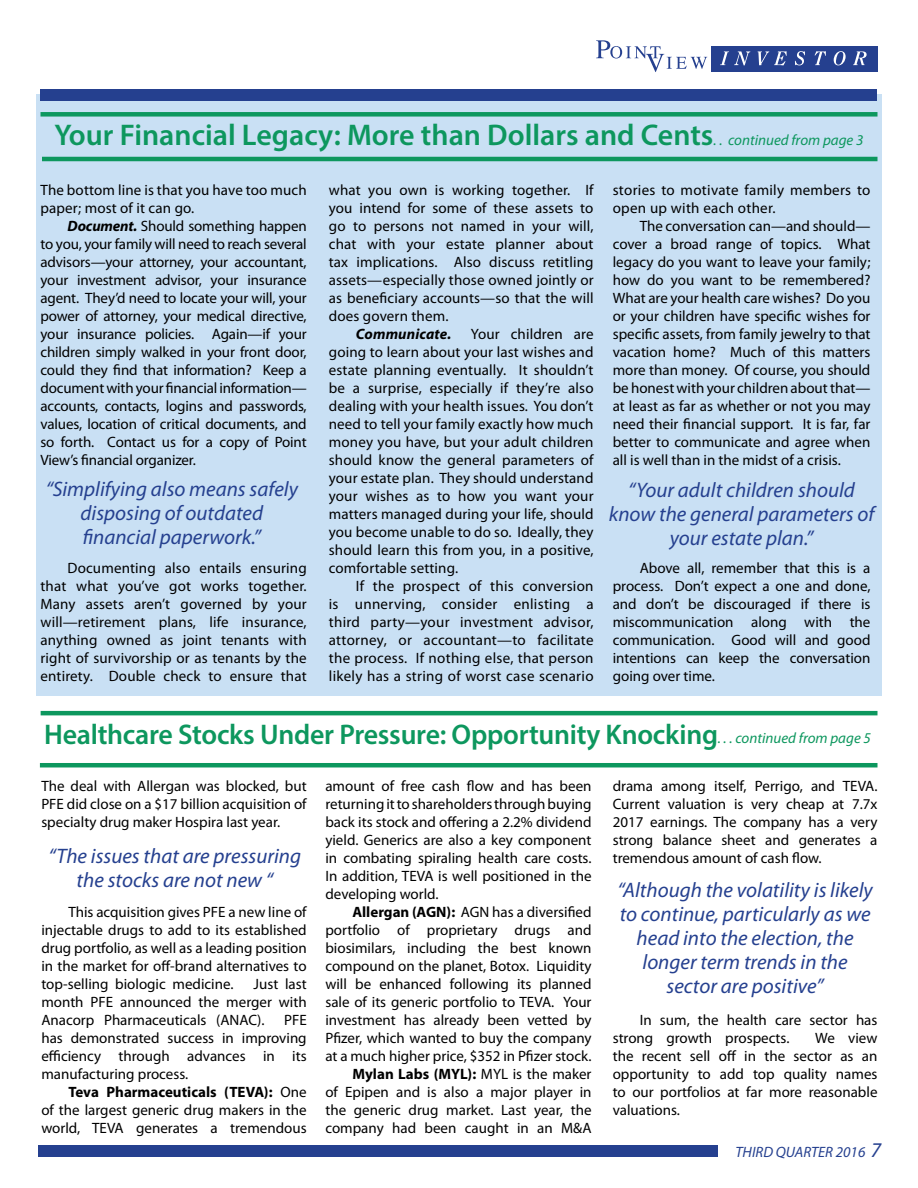
<style>
.page{position:relative;width:918px;height:1188px;background:#fff}
.page>*{position:absolute;margin:0;border:0;box-sizing:border-box;transform-origin:0 0}
.t1{font:600 30px "Myriad Pro";color:#0d975e}
.t2{font:600 28.5px "Myriad Pro";letter-spacing:-.01em;color:#0d975e}
.t3{font:italic 21px/24px "Myriad Pro";color:#25408f;text-align:center}
.t4{font:15px/18px "Myriad Pro";color:#000;text-align:justify}
.t5{font:15px/18px "Myriad Pro";letter-spacing:.02em;color:#000}
.t6{font:italic 15px "Myriad Pro";color:#25408f}
.t7{font:italic 700 15px "Myriad Pro";letter-spacing:.01em;color:#000}
.s1{font-weight:400;font-style:italic;font-size:15px}
.s2{font-weight:700;font-style:italic}
.s3{font-weight:700}
.s4{font-size:21px}
</style>
<div class="page">
<div style="left:36px;top:94px;width:846px;height:602px;background:#c9e0f4"></div>
<div style="left:38px;top:1145px;width:679px;height:12px;background:#25408f"></div>
<div style="left:40px;top:89px;width:838px;height:12px;background:#25408f"></div>
<svg style="left:596px;top:40px;width:111px;height:32px"></svg>
<div style="left:711px;top:46px;width:167px;height:26px;background:#25408f"></div>
<svg style="left:720px;top:51px;width:30px;height:15px"></svg>
<svg style="left:757px;top:51px;width:30px;height:15px"></svg>
<svg style="left:794px;top:51px;width:11px;height:15px"></svg>
<svg style="left:814px;top:51px;width:12px;height:15px"></svg>
<svg style="left:833px;top:51px;width:34px;height:15px"></svg>
<div style="left:40px;top:112px;width:838px;height:5px;background:#0d975e"></div>
<hr style="left:42px;top:157px;width:836px;height:4px;background:#0d975e">
<hr style="left:41px;top:711px;width:837px;height:4px;background:#0d975e">
<hr style="left:40px;top:763px;width:838px;height:4px;background:#0d975e">
<h1 class="t1" style="left:55px;top:116px;width:810px">Your Financial Legacy: More than Dollars and Cents<span class="s1">. . continued from page 3</span></h1>
<p class="t4" style="left:329px;top:180px;width:266px">what you own is working together. If you intend for some of these assets to go to persons not named in your will, chat with your estate planner about tax implications. Also discuss retitling assets—especially those owned jointly or as beneficiary accounts—so that the will does govern them.</p>
<p class="t7" style="left:356px;top:324px;width:97px">Communicate.</p>
<p class="t5" style="left:613px;top:181px;width:259px">stories to motivate family members to open up with each other.</p>
<p class="t4" style="left:613px;top:217px;width:259px;text-indent:27px">The conversation can—and should— cover a broad range of topics. What legacy do you want to leave your family; how do you want to be remembered?<br>What are your health care wishes? Do you or your children have specific wishes for specific assets, from family jewelry to that vacation home? Much of this matters more than money. Of course, you should be honest with your children about that— at least as far as whether or not you may need their financial support. It is far, far better to communicate and agree when all is well than in the midst of a crisis.</p>
<p class="t4" style="left:40px;top:181px;width:268px">The bottom line is that you have too much paper; most of it can go.</p>
<p class="t4" style="left:40px;top:217px;width:268px;text-indent:27px"><span class="s2">Document.</span> Should something happen to you, your family will need to reach several advisors—your attorney, your accountant, your investment advisor, your insurance agent. They’d need to locate your will, your power of attorney, your medical directive, your insurance policies. Again—if your children simply walked in your front door, could they find that information? Keep a document with your financial information— accounts, contacts, logins and passwords, values, location of critical documents, and so forth. Contact us for a copy of Point View’s financial organizer.</p>
<p class="t4" style="left:329px;top:324px;width:266px;text-indent:142px">Your children are going to learn about your last wishes and estate planning eventually. It shouldn’t be a surprise, especially if they’re also dealing with your health issues. You don’t need to tell your family exactly how much money you have, but your adult children should know the general parameters of your estate plan. They should understand your wishes as to how you want your matters managed during your life, should you become unable to do so. Ideally, they should learn this from you, in a positive, comfortable setting.</p>
<p class="t4" style="left:329px;top:576px;width:266px;text-indent:27px">If the prospect of this conversion is unnerving, consider enlisting a third party—your investment advisor, attorney, or accountant—to facilitate the process. If nothing else, that person likely has a string of worst case scenario</p>
<h3 class="t3" style="left:46px;top:476px;width:254px">“Simplifying also means safely disposing of outdated financial paperwork.”</h3>
<h3 class="t3" style="left:609px;top:477px;width:267px">“Your adult children should know the general parameters of your estate plan.”</h3>
<p class="t4" style="left:40px;top:559px;width:268px;text-indent:27px">Documenting also entails ensuring that what you’ve got works together.<br>Many assets aren’t governed by your will—retirement plans, life insurance, anything owned as joint tenants with right of survivorship or as tenants by the entirety. Double check to ensure that</p>
<p class="t4" style="left:613px;top:559px;width:259px;text-indent:27px">Above all, remember that this is a process. Don’t expect a one and done, and don’t be discouraged if there is miscommunication along with the communication. Good will and good intentions can keep the conversation going over time.</p>
<h2 class="t2" style="left:44px;top:717px;width:828px">Healthcare Stocks Under Pressure: Opportunity Knocking<span class="s1">. . . continued from page 5</span></h2>
<p class="t4" style="left:41px;top:777px;width:267px">The deal with Allergan was blocked, but PFE did close on a $17 billion acquisition of specialty drug maker Hospira last year.</p>
<h3 class="t3" style="left:49px;top:843px;width:254px">“The issues that are pressuring the stocks are not new “</h3>
<p class="t4" style="left:41px;top:903px;width:267px;text-indent:27px">This acquisition gives PFE a new line of injectable drugs to add to its established drug portfolio, as well as a leading position in the market for off-brand alternatives to top-selling biologic medicine.</p>
<p class="t4" style="left:41px;top:975px;width:267px;text-indent:212px">Just last month PFE announced the merger with Anacorp Pharmaceuticals (ANAC).</p>
<p class="t4" style="left:41px;top:1011px;width:267px;text-indent:243px">PFE has demonstrated success in improving efficiency through advances in its manufacturing process.</p>
<p class="t4" style="left:41px;top:1083px;width:267px;text-indent:27px"><span class="s3">Teva Pharmaceuticals (TEVA):</span> One of the largest generic drug makers in the world, TEVA generates a tremendous</p>
<p class="t4" style="left:325px;top:777px;width:268px">amount of free cash flow and has been returning it to shareholders through buying back its stock and offering a 2.2% dividend yield. Generics are also a key component in combating spiraling health care costs.<br>In addition, TEVA is well positioned in the developing world.</p>
<p class="t4" style="left:325px;top:903px;width:268px;text-align:right"><span class="s3">Allergan (AGN):</span> AGN has a diversified portfolio of proprietary drugs and biosimilars, including the best known compound on the planet, Botox. Liquidity will be enhanced following its planned sale of its generic portfolio to TEVA. Your investment has already been vetted by Pfizer, which wanted to buy the company at a much higher price, $352 in Pfizer stock.<br><span class="s3">Mylan Labs (MYL):</span> MYL is the maker<br>of Epipen and is also a major player in the generic drug market. Last year, the company had been caught in an M&amp;A</p>
<p class="t4" style="left:613px;top:777px;width:266px">drama among itself, Perrigo, and TEVA.<br>Current valuation is very cheap at 7.7x 2017 earnings. The company has a very strong balance sheet and generates a tremendous amount of cash flow.</p>
<h3 class="t3" style="left:617px;top:878px;width:257px">“Although the volatility is likely to continue, particularly as we head into the election, the longer term trends in the sector are positive”</h3>
<p class="t4" style="left:613px;top:1011px;width:266px;text-indent:27px">In sum, the health care sector has strong growth prospects.</p>
<p class="t4" style="left:613px;top:1029px;width:266px;text-indent:203px">We view the recent sell off in the sector as an opportunity to add top quality names to our portfolios at far more reasonable valuations.</p>
<p class="t6" style="left:736px;top:1143px;width:147px">THIRD QUARTER 2016 <span class="s4">7</span></p>
</div>
